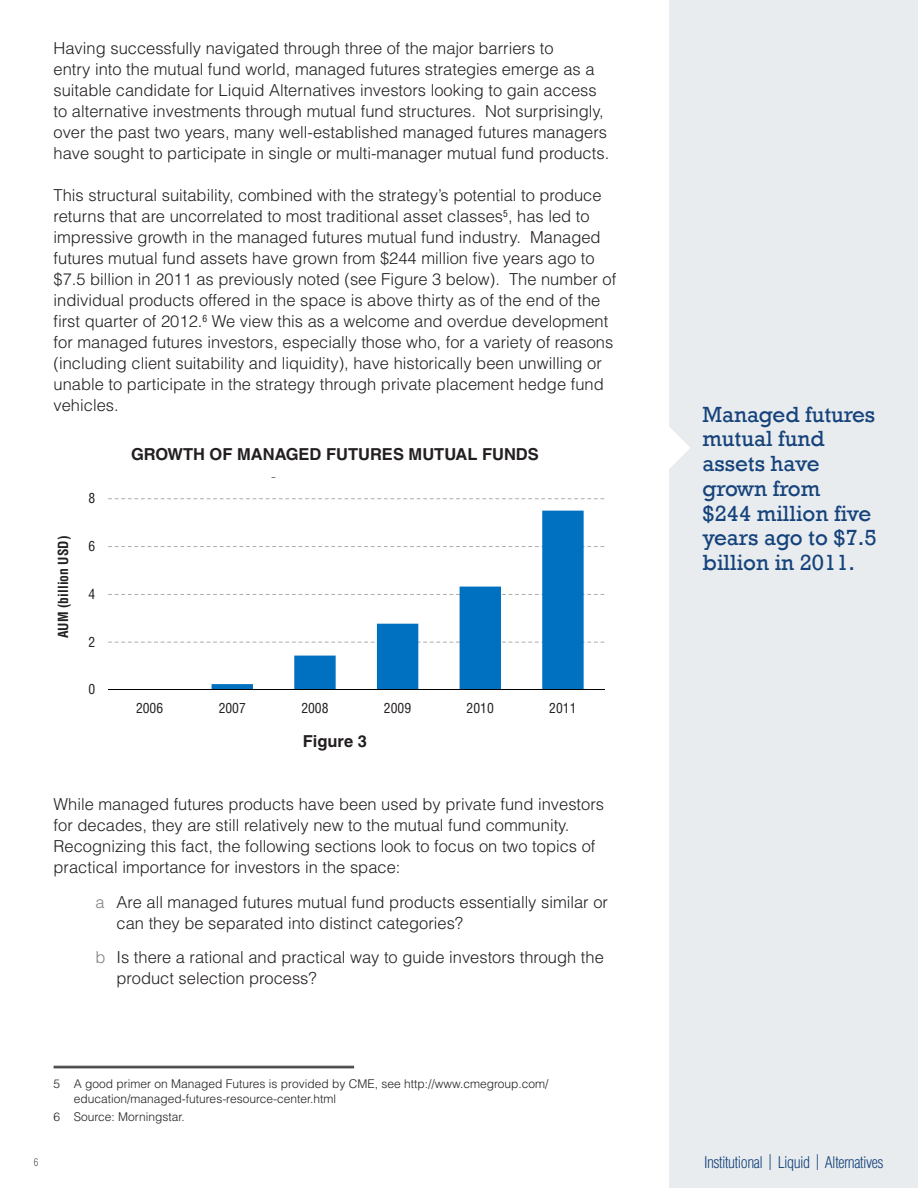
<style>
.page{position:relative;width:918px;height:1188px;background:#fff}
.page>*{position:absolute;margin:0;border:0;box-sizing:border-box;transform-origin:0 0}
.pullquote{font:22.5px/24.8px "Rockwell";color:#16437b}
.Default{font:300 16.5px/21px "Helvetica";color:#231f20}
.Numbered_list_-_leve{font:300 16.5px/21px "Helvetica";color:#231f20}
.Subheading_2{font:700 16.5px "Helvetica";color:#231f20}
.Subheading_3{font:700 16.5px "Helvetica";color:#231f20}
.t1{font:300 condensed 15.75px "Helvetica";letter-spacing:-.03em;color:#16437b}
.t2{font:condensed 13.65px "Helvetica";letter-spacing:.005em;color:#231f20}
.t3{font:700 condensed 13.65px "Helvetica";color:#231f20}
.Footnote{font:300 12px/15px "Helvetica";color:#231f20}
.t4{font:300 condensed 10.5px "Helvetica";color:#595856}
.s1{color:#808285}
</style>
<div class="page">
<div style="left:670px;top:0;width:248px;height:1188px;background:#e3e8eb"></div>
<hr style="left:54px;top:1066px;width:300px;height:1px;background:#231f20">
<hr style="left:54px;top:1067px;width:300px;height:1px;background:#231f20">
<svg style="left:108px;top:498px;width:496px;height:145px"></svg>
<svg style="left:212px;top:511px;width:372px;height:178px"></svg>
<hr style="left:108px;top:689px;width:496px;height:1px;background:#000">
<svg style="left:670px;top:428px;width:20px;height:40px"></svg>
<p class="Default" style="left:54px;top:38px;width:557px">Having successfully navigated through three of the major barriers to<br>entry into the mutual fund world, managed futures strategies emerge as a suitable candidate for Liquid Alternatives investors looking to gain access to alternative investments through mutual fund structures. Not surprisingly, over the past two years, many well-established managed futures managers have sought to participate in single or multi-manager mutual fund products.</p>
<p class="Default" style="left:54px;top:185px;width:564px">This structural suitability, combined with the strategy’s potential to produce returns that are uncorrelated to most traditional asset classes<sup>5</sup>, has led to impressive growth in the managed futures mutual fund industry. Managed futures mutual fund assets have grown from $244 million five years ago to $7.5 billion in 2011 as previously noted (see Figure 3 below). The number of individual products offered in the space is above thirty as of the end of the first quarter of 2012.<sup>6</sup> We view this as a welcome and overdue development for managed futures investors, especially those who, for a variety of reasons (including client suitability and liquidity), have historically been unwilling or unable to participate in the strategy through private placement hedge fund vehicles.</p>
<p class="Subheading_2" style="left:131px;top:444px;width:409px">GROWTH OF MANAGED FUTURES MUTUAL FUNDS</p>
<p class="t3" style="left:55px;top:638px;width:104px;rotate:-90deg">AUM (billion USD)</p>
<p class="t2" style="left:88px;top:490px;width:8px">8</p>
<p class="t2" style="left:88px;top:538px;width:8px">6</p>
<p class="t2" style="left:88px;top:585px;width:8px">4</p>
<p class="t2" style="left:88px;top:633px;width:8px">2</p>
<p class="t2" style="left:88px;top:681px;width:8px">0</p>
<p class="t2" style="left:136px;top:699px;width:29px">2006</p>
<p class="t2" style="left:219px;top:699px;width:29px">2007</p>
<p class="t2" style="left:301px;top:699px;width:29px">2008</p>
<p class="t2" style="left:384px;top:699px;width:29px">2009</p>
<p class="t2" style="left:467px;top:699px;width:29px">2010</p>
<p class="t2" style="left:549px;top:699px;width:29px">2011</p>
<p class="Subheading_3" style="left:303px;top:731px;width:66px">Figure 3</p>
<p class="Default" style="left:54px;top:794px;width:552px">While managed futures products have been used by private fund investors for decades, they are still relatively new to the mutual fund community.<br>Recognizing this fact, the following sections look to focus on two topics of practical importance for investors in the space:</p>
<p class="Numbered_list_-_leve" style="left:117px;top:891px;width:493px;text-indent:-21px"><span class="s1">a</span> Are all managed futures mutual fund products essentially similar or can they be separated into distinct categories?</p>
<p class="Numbered_list_-_leve" style="left:117px;top:947px;width:489px;text-indent:-21px"><span class="s1">b</span> Is there a rational and practical way to guide investors through the product selection process?</p>
<p class="Footnote" style="left:74px;top:1076px;width:476px;text-indent:-20px">5 A good primer on Managed Futures is provided by CME, see http://www.cmegroup.com/ education/managed-futures-resource-center.html</p>
<p class="Footnote" style="left:54px;top:1109px;width:133px">6 Source: Morningstar.</p>
<p class="pullquote" style="left:702px;top:402px;width:176px">Managed futures mutual fund assets have grown from<br>$244 million five years ago to $7.5 billion in 2011.</p>
<p class="t4" style="left:34px;top:1155px;width:6px">6</p>
<p class="t1" style="left:704px;top:1152px;width:181px">Institutional | Liquid | Alternatives</p>
</div>
